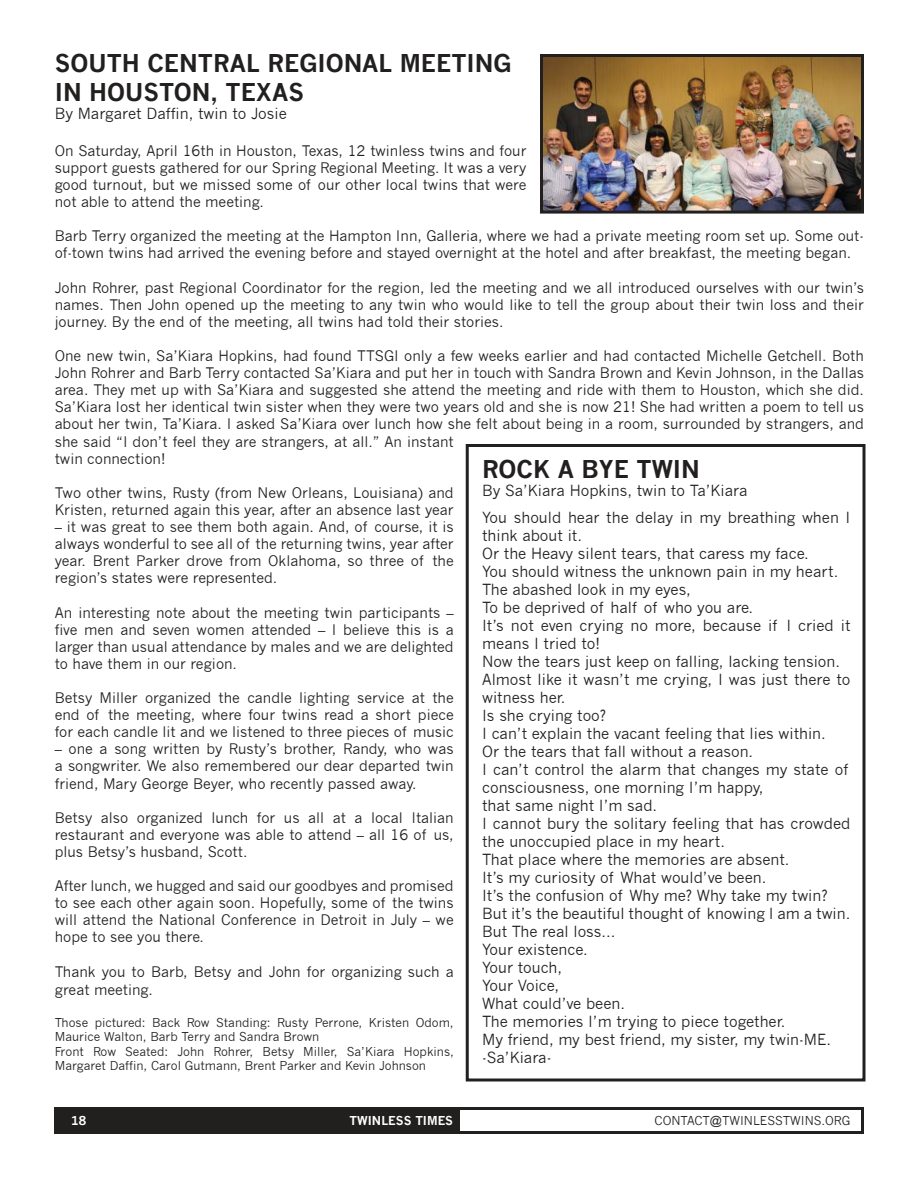
<style>
.page{position:relative;width:918px;height:1188px;background:#fff}
.page>*{position:absolute;margin:0;border:0;box-sizing:border-box;transform-origin:0 0}
.t1{font:700 24px/28.8px "News Gothic";color:#221f1f}
.t2{font:15px/18px "News Gothic";color:#221f1f}
.t3{font:14.25px/17.1px "News Gothic";color:#221f1f;text-align:justify}
.t4{font:12px/14.4px "News Gothic";color:#221f1f}
.t5{font:700 12px "News Gothic";color:#fff}
</style>
<div class="page">
<div style="left:54px;top:1107px;width:405px;height:27px;background:#221f1f"></div>
<div style="left:456px;top:1107px;width:408px;height:27px;border:3px solid #221f1f"></div>
<img style="left:544px;top:58px;width:316px;height:152px">
<div style="left:540px;top:54px;width:324px;height:160px;border:3px solid #221f1f"></div>
<div style="left:466px;top:444px;width:400px;height:637px;border:3px solid #221f1f"></div>
<h1 class="t1" style="left:55px;top:49px;width:458px">SOUTH CENTRAL REGIONAL MEETING<br>IN HOUSTON, TEXAS</h1>
<p class="t2" style="left:55px;top:105px;width:234px">By Margaret Daffin, twin to Josie</p>
<p class="t3" style="left:55px;top:142px;width:473px">On Saturday, April 16th in Houston, Texas, 12 twinless twins and four support guests gathered for our Spring Regional Meeting. It was a very good turnout, but we missed some of our other local twins that were not able to attend the meeting.</p>
<p class="t3" style="left:55px;top:228px;width:811px">Barb Terry organized the meeting at the Hampton Inn, Galleria, where we had a private meeting room set up. Some out&shy;of-town twins had arrived the evening before and stayed overnight at the hotel and after breakfast, the meeting began.</p>
<p class="t3" style="left:55px;top:279px;width:811px">John Rohrer, past Regional Coordinator for the region, led the meeting and we all introduced ourselves with our twin’s names. Then John opened up the meeting to any twin who would like to tell the group about their twin loss and their journey. By the end of the meeting, all twins had told their stories.</p>
<p class="t3" style="left:55px;top:347px;width:811px;text-align:left">One new twin, Sa’Kiara Hopkins, had found TTSGI only a few weeks earlier and had contacted Michelle Getchell. Both John Rohrer and Barb Terry contacted Sa’Kiara and put her in touch with Sandra Brown and Kevin Johnson, in the Dallas area. They met up with Sa’Kiara and suggested she attend the meeting and ride with them to Houston, which she did.<br>Sa’Kiara lost her identical twin sister when they were two years old and she is now 21! She had written a poem to tell us about her twin, Ta’Kiara. I asked Sa’Kiara over lunch how she felt about being in a room, surrounded by strangers, and she said “I don’t feel they are strangers, at all.” An instant<br>twin connection!</p>
<p class="t3" style="left:55px;top:484px;width:400px">Two other twins, Rusty (from New Orleans, Louisiana) and<br>Kristen, returned again this year, after an absence last year</p>
<p class="t3" style="left:55px;top:518px;width:401px">– it was great to see them both again. And, of course, it is always wonderful to see all of the returning twins, year after year. Brent Parker drove from Oklahoma, so three of the region’s states were represented.</p>
<p class="t3" style="left:55px;top:604px;width:400px">An interesting note about the meeting twin participants – five men and seven women attended – I believe this is a larger than usual attendance by males and we are delighted to have them in our region.</p>
<p class="t3" style="left:55px;top:689px;width:400px">Betsy Miller organized the candle lighting service at the end of the meeting, where four twins read a short piece for each candle lit and we listened to three pieces of music</p>
<p class="t3" style="left:55px;top:741px;width:400px">– one a song written by Rusty’s brother, Randy, who was a songwriter. We also remembered our dear departed twin friend, Mary George Beyer, who recently passed away.</p>
<p class="t3" style="left:55px;top:809px;width:401px">Betsy also organized lunch for us all at a local Italian restaurant and everyone was able to attend – all 16 of us, plus Betsy’s husband, Scott.</p>
<p class="t3" style="left:55px;top:878px;width:400px">After lunch, we hugged and said our goodbyes and promised to see each other again soon. Hopefully, some of the twins will attend the National Conference in Detroit in July – we hope to see you there.</p>
<p class="t3" style="left:55px;top:963px;width:400px;line-height:18px">Thank you to Barb, Betsy and John for organizing such a great meeting.</p>
<p class="t4" style="left:55px;top:1016px;width:401px">Those pictured: Back Row Standing: Rusty Perrone, Kristen Odom, Maurice Walton, Barb Terry and Sandra Brown<br>Front Row Seated: John Rohrer, Betsy Miller, Sa’Kiara Hopkins, Margaret Daffin, Carol Gutmann, Brent Parker and Kevin Johnson</p>
<h1 class="t1" style="left:482px;top:454px;width:219px">ROCK A BYE TWIN</h1>
<p class="t2" style="left:482px;top:477px;width:370px;line-height:27px">By Sa’Kiara Hopkins, twin to Ta’Kiara<br>You should hear the delay in my breathing when I</p>
<p class="t2" style="left:482px;top:526px;width:370px">think about it.<br>Or the Heavy silent tears, that caress my face.<br>You should witness the unknown pain in my heart.<br>The abashed look in my eyes,<br>To be deprived of half of who you are.<br>It’s not even crying no more, because if I cried it means I tried to!<br>Now the tears just keep on falling, lacking tension.<br>Almost like it wasn’t me crying, I was just there to witness her.<br>Is she crying too?<br>I can’t explain the vacant feeling that lies within.<br>Or the tears that fall without a reason.<br>I can’t control the alarm that changes my state of consciousness, one morning I’m happy,<br>that same night I’m sad.<br>I cannot bury the solitary feeling that has crowded the unoccupied place in my heart.<br>That place where the memories are absent.<br>It’s my curiosity of What would’ve been.<br>It’s the confusion of Why me? Why take my twin?<br>But it’s the beautiful thought of knowing I am a twin.<br>But The real loss...<br>Your existence.<br>Your touch,<br>Your Voice,<br>What could’ve been.<br>The memories I’m trying to piece together.<br>My friend, my best friend, my sister, my twin-ME. -Sa’Kiara-</p>
<p class="t5" style="left:71px;top:1113px;width:16px">18</p>
<p class="t5" style="left:350px;top:1113px;width:105px">TWINLESS TIMES</p>
<p class="t4" style="left:655px;top:1113px;width:197px">CONTACT@TWINLESSTWINS.ORG</p>
</div>
